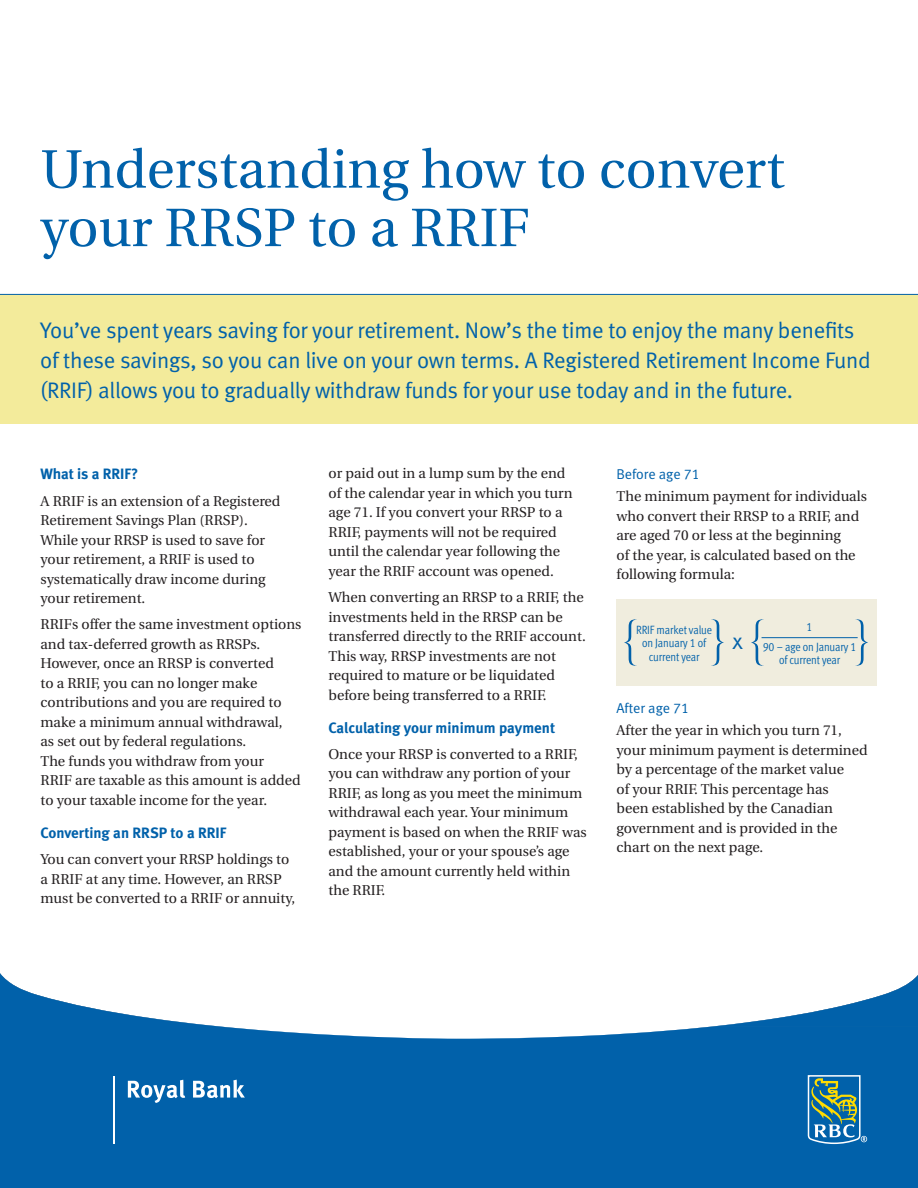
<style>
.page{position:relative;width:918px;height:1188px;background:#fff}
.page>*{position:absolute;margin:0;border:0;box-sizing:border-box;transform-origin:0 0}
.t1{font:56.25px "Letter Gothic Std";color:#0161aa}
.t2{font:54px/58.5px "Utopia";color:#0161aa}
.t3{font:22.8px "Meta Normal LF";color:#0161aa}
.t4{font:22.5px/30px "Meta Normal LF";letter-spacing:-.01em;color:#0161aa}
.t5{font:15px "Meta Bold LF";color:#0161aa}
.t6{font:14.25px/19.5px "Utopia";color:#231f20}
.t7{font:14.25px "Meta Normal LF";color:#0161aa}
.t8{font:12px/13.5px "Meta Cond Normal LF";letter-spacing:-.01em;color:#0161aa;text-align:center}
</style>
<div class="page">
<div style="left:0;top:294px;width:918px;height:130px;background:#f3eb9b"></div>
<img style="left:0;top:973px;width:270px;height:215px">
<div style="left:270px;top:1027px;width:648px;height:161px;background:#0161aa"></div>
<img style="left:708px;top:975px;width:210px;height:52px">
<hr style="left:0;top:294px;width:918px;height:1px;background:#0161aa">
<div style="left:616px;top:599px;width:262px;height:87px;background:#f0edde"></div>
<hr style="left:113px;top:1076px;width:2px;height:67px;background:#fff">
<svg style="left:128px;top:1080px;width:57px;height:23px"></svg>
<svg style="left:193px;top:1080px;width:52px;height:18px"></svg>
<hr style="left:762px;top:637px;width:96px;height:1px;background:#0161aa">
<svg style="left:808px;top:1075px;width:59px;height:69px;background:#4b899c"></svg>
<h2 class="t2" style="left:40px;top:141px;width:746px">Understanding how to convert your RRSP to a RRIF</h2>
<p class="t4" style="left:40px;top:315px;width:832px">You’ve spent years saving for your retirement. Now’s the time to enjoy the many benefits of these savings, so you can live on your own terms. A Registered Retirement Income Fund (RRIF) allows you to gradually withdraw funds for your use today and in the future.</p>
<p class="t5" style="left:40px;top:465px;width:99px">What is a RRIF?</p>
<p class="t6" style="left:40px;top:491px;width:241px">A RRIF is an extension of a Registered<br>Retirement Savings Plan (RRSP).<br>While your RRSP is used to save for your retirement, a RRIF is used to systematically draw income during your retirement.</p>
<p class="t6" style="left:40px;top:615px;width:262px">RRIFs offer the same investment options and tax-deferred growth as RRSPs.<br>However, once an RRSP is converted<br>to a RRIF, you can no longer make contributions and you are required to make a minimum annual withdrawal,<br>as set out by federal regulations.<br>The funds you withdraw from your<br>RRIF are taxable as this amount is added to your taxable income for the year.</p>
<p class="t5" style="left:40px;top:824px;width:187px">Converting an RRSP to a RRIF</p>
<p class="t6" style="left:40px;top:850px;width:256px">You can convert your RRSP holdings to a RRIF at any time. However, an RRSP must be converted to a RRIF or annuity,</p>
<p class="t6" style="left:329px;top:464px;width:246px">or paid out in a lump sum by the end of the calendar year in which you turn age 71. If you convert your RRSP to a RRIF, payments will not be required until the calendar year following the year the RRIF account was opened.</p>
<p class="t6" style="left:329px;top:588px;width:259px">When converting an RRSP to a RRIF, the investments held in the RRSP can be transferred directly to the RRIF account.<br>This way, RRSP investments are not required to mature or be liquidated before being transferred to a RRIF.</p>
<p class="t5" style="left:328px;top:719px;width:228px">Calculating your minimum payment</p>
<p class="t6" style="left:328px;top:745px;width:260px">Once your RRSP is converted to a RRIF, you can withdraw any portion of your<br>RRIF, as long as you meet the minimum withdrawal each year. Your minimum payment is based on when the RRIF was established, your or your spouse’s age and the amount currently held within the RRIF.</p>
<p class="t7" style="left:617px;top:466px;width:85px">Before age 71</p>
<p class="t6" style="left:617px;top:487px;width:252px">The minimum payment for individuals who convert their RRSP to a RRIF, and are aged 70 or less at the beginning<br>of the year, is calculated based on the following formula:</p>
<h1 class="t1" style="left:614px;top:609px;width:35px">{</h1>
<h1 class="t1" style="left:701px;top:609px;width:75px">}{</h1>
<h1 class="t1" style="left:845px;top:609px;width:35px">}</h1>
<p class="t8" style="left:763px;top:616px;width:95px;line-height:20.2px">1<br>90 – age on January 1</p>
<p class="t8" style="left:779px;top:653px;width:63px">of current year</p>
<p class="t8" style="left:636px;top:623px;width:78px">RRIF market value on January 1 of</p>
<h3 class="t3" style="left:732px;top:628px;width:12px">x</h3>
<p class="t8" style="left:649px;top:650px;width:52px">current year</p>
<p class="t7" style="left:616px;top:700px;width:74px">After age 71</p>
<p class="t6" style="left:616px;top:721px;width:253px">After the year in which you turn 71, your minimum payment is determined by a percentage of the market value<br>of your RRIF. This percentage has<br>been established by the Canadian government and is provided in the chart on the next page.</p>
</div>
